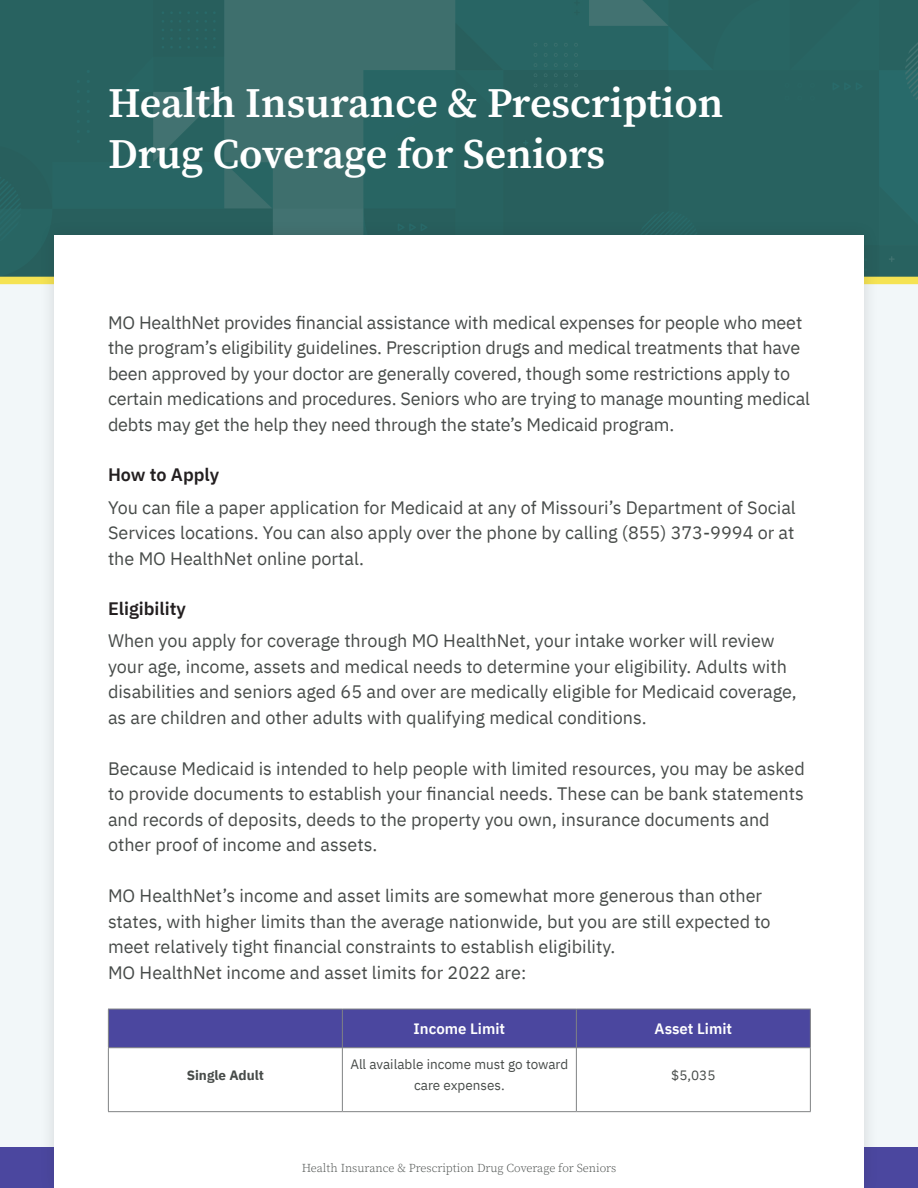
<style>
.page{position:relative;width:918px;height:1188px;background:#f2f7f9}
.page>*{position:absolute;margin:0;border:0;box-sizing:border-box;transform-origin:0 0}
.t1{font:600 42px/50.4px "Source Serif Pro";color:#fff}
.t2{font:18px/25.5px "IBM Plex Sans";color:#474b49}
.t3{font:600 18px "IBM Plex Sans";color:#231f20}
.t4{font:600 15px "IBM Plex Sans";color:#fff}
.t5{font:13.5px/21px "IBM Plex Sans";color:#474b49;text-align:center}
.t6{font:700 13.5px "IBM Plex Sans";color:#474b49}
.t7{font:300 12px "Source Serif Pro";color:#474b49}
</style>
<div class="page">
<svg style="left:0;top:0;width:918px;height:277px;fill:#286260"></svg>
<div style="left:0;top:277px;width:918px;height:7px;background:#f5e353"></div>
<div style="left:0;top:1148px;width:918px;height:40px;background:#4b479f"></div>
<div style="left:39px;top:220px;width:841px;height:968px;background:#231f20;opacity:.15"></div>
<div style="left:54px;top:235px;width:810px;height:953px;background:#fff"></div>
<div style="left:109px;top:1010px;width:701px;height:37px;background:#4b479f"></div>
<hr style="left:342px;top:1009px;width:1px;height:38px;background:#808284">
<hr style="left:576px;top:1009px;width:1px;height:38px;background:#808284">
<hr style="left:342px;top:1048px;width:1px;height:63px;background:#808284">
<hr style="left:576px;top:1048px;width:1px;height:63px;background:#808284">
<hr style="left:108px;top:1111px;width:234px;height:1px;background:#808284">
<hr style="left:342px;top:1111px;width:234px;height:1px;background:#808284">
<hr style="left:576px;top:1111px;width:235px;height:1px;background:#808284">
<hr style="left:108px;top:1048px;width:1px;height:63px;background:#808284">
<hr style="left:810px;top:1048px;width:1px;height:63px;background:#808284">
<hr style="left:108px;top:1009px;width:234px;height:1px;background:#808284">
<hr style="left:108px;top:1009px;width:1px;height:38px;background:#808284">
<hr style="left:342px;top:1009px;width:234px;height:1px;background:#808284">
<hr style="left:576px;top:1009px;width:235px;height:1px;background:#808284">
<hr style="left:810px;top:1009px;width:1px;height:38px;background:#808284">
<hr style="left:108px;top:1047px;width:234px;height:1px;background:#808284">
<hr style="left:342px;top:1047px;width:234px;height:1px;background:#808284">
<hr style="left:576px;top:1047px;width:235px;height:1px;background:#808284">
<h1 class="t1" style="left:108px;top:78px;width:617px">Health Insurance &amp; Prescription<br>Drug Coverage for Seniors</h1>
<p class="t2" style="left:108px;top:308px;width:704px">MO HealthNet provides financial assistance with medical expenses for people who meet the program’s eligibility guidelines. Prescription drugs and medical treatments that have been approved by your doctor are generally covered, though some restrictions apply to certain medications and procedures. Seniors who are trying to manage mounting medical debts may get the help they need through the state’s Medicaid program.</p>
<p class="t3" style="left:108px;top:461px;width:113px">How to Apply</p>
<p class="t2" style="left:108px;top:493px;width:689px;text-align:justify">You can file a paper application for Medicaid at any of Missouri’s Department of Social Services locations. You can also apply over the phone by calling (855) 373-9994 or at the MO HealthNet online portal.</p>
<p class="t3" style="left:108px;top:594px;width:80px">Eligibility</p>
<p class="t2" style="left:108px;top:627px;width:690px">When you apply for coverage through MO HealthNet, your intake worker will review your age, income, assets and medical needs to determine your eligibility. Adults with disabilities and seniors aged 65 and over are medically eligible for Medicaid coverage, as are children and other adults with qualifying medical conditions.</p>
<p class="t2" style="left:108px;top:754px;width:698px">Because Medicaid is intended to help people with limited resources, you may be asked to provide documents to establish your financial needs. These can be bank statements and records of deposits, deeds to the property you own, insurance documents and other proof of income and assets.</p>
<p class="t2" style="left:108px;top:882px;width:664px">MO HealthNet’s income and asset limits are somewhat more generous than other states, with higher limits than the average nationwide, but you are still expected to meet relatively tight financial constraints to establish eligibility.<br>MO HealthNet income and asset limits for 2022 are:</p>
<p class="t4" style="left:414px;top:1017px;width:93px">Income Limit</p>
<p class="t4" style="left:655px;top:1017px;width:79px">Asset Limit</p>
<p class="t6" style="left:187px;top:1064px;width:79px">Single Adult</p>
<p class="t5" style="left:350px;top:1053px;width:219px">All available income must go toward care expenses.</p>
<p class="t5" style="left:671px;top:1063px;width:46px">$5,035</p>
<p class="t7" style="left:302px;top:1160px;width:316px">Health Insurance &amp; Prescription Drug Coverage for Seniors</p>
</div>
